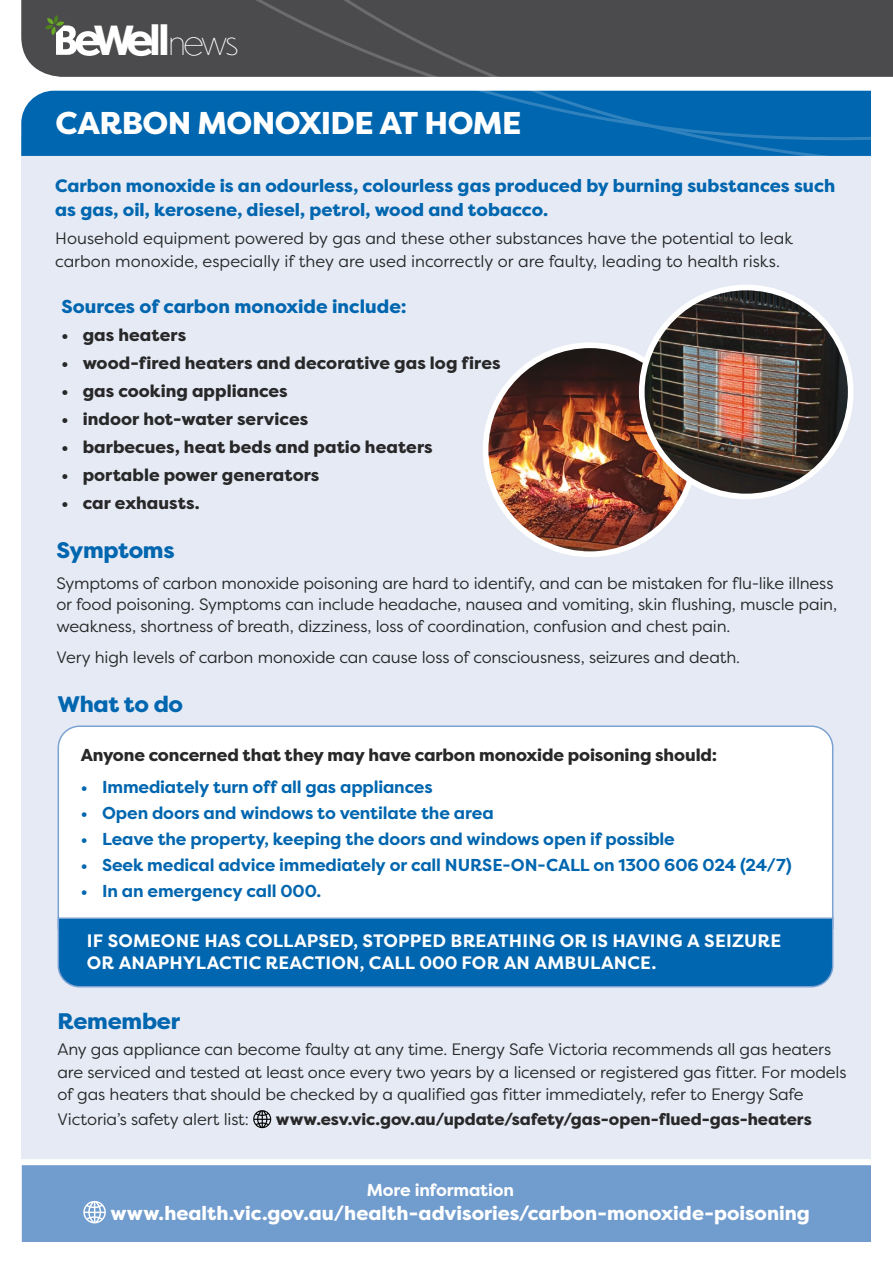
<style>
.page{position:relative;width:893px;height:1263px;background:#fff}
.page>*{position:absolute;margin:0;border:0;box-sizing:border-box;transform-origin:0 0}
.t1{font:700 39.3px "Dunbar Tall";color:#fff}
.t2{font:800 31.5px "Filson Pro";letter-spacing:-.02em;color:#fff}
.t3{font:800 22.5px "Filson Pro";letter-spacing:-.01em;color:#0066af}
.t4{font:800 19.5px "Filson Pro";color:#fff}
.t5{font:800 18.75px "Filson Pro";color:#0066af}
.t6{font:800 18px/24px "Filson Pro";color:#0066af}
.t7{font:700 18px/21.8px "Filson Pro";letter-spacing:.01em;color:#fff}
.t8{font:800 17.25px "Filson Pro";letter-spacing:.005em;color:#282829}
.t9{font:700 17.25px "Filson Pro";letter-spacing:-.01em;color:#0066af}
.t10{font:700 17.25px "Filson Pro";letter-spacing:-.01em;color:#fff}
.t11{font:16.5px/21.8px "Filson Pro";letter-spacing:-.01em;color:#282829}
.t12{font:800 16.5px "Filson Pro";letter-spacing:-.005em;color:#282829}
.s1{font-weight:200;font-size:29.85px}
</style>
<div class="page">
<div style="left:21px;top:136px;width:851px;height:1106px;background:#e5eaf5"></div>
<div style="left:872px;top:0;width:21px;height:77px;background:#4b4b4d"></div>
<div style="left:21px;top:0;width:851px;height:77px;background:#4b4b4d"></div>
<div style="left:22px;top:1163px;width:850px;height:79px;background:#709cce"></div>
<div style="left:21px;top:91px;width:335px;height:65px;background:#0066af"></div>
<svg style="left:253px;top:1110px;width:18px;height:18px"></svg>
<svg style="left:356px;top:91px;width:516px;height:65px;background:#0267af"></svg>
<div style="left:57px;top:725px;width:777px;height:192px;background:#fff"></div>
<div style="left:57px;top:917px;width:777px;height:71px;background:#0066af"></div>
<svg style="left:83px;top:1201px;width:23px;height:22px"></svg>
<div style="left:17px;top:1159px;width:865px;height:6px;background:#fff"></div>
<img style="left:486px;top:345px;width:208px;height:209px;border-radius:104px">
<div style="left:483px;top:342px;width:214px;height:215px;border:6px solid #fff;border-radius:50%"></div>
<img style="left:642px;top:287px;width:209px;height:209px;border-radius:104px">
<div style="left:639px;top:285px;width:214px;height:214px;border:6px solid #fff;border-radius:50%"></div>
<h1 class="t1" style="left:94px;top:11px;width:146px">Well<span class="s1">news</span></h1>
<h2 class="t2" style="left:56px;top:103px;width:467px">CARBON MONOXIDE AT HOME</h2>
<p class="t6" style="left:55px;top:174px;width:781px">Carbon monoxide is an odourless, colourless gas produced by burning substances such as gas, oil, kerosene, diesel, petrol, wood and tobacco.</p>
<p class="t11" style="left:55px;top:226px;width:739px;line-height:23.2px">Household equipment powered by gas and these other substances have the potential to leak carbon monoxide, especially if they are used incorrectly or are faulty, leading to health risks.</p>
<p class="t5" style="left:61px;top:294px;width:347px">Sources of carbon monoxide include:</p>
<p class="t8" style="left:61px;top:324px;width:126px">• gas heaters</p>
<p class="t8" style="left:61px;top:352px;width:441px">• wood-fired heaters and decorative gas log fires</p>
<p class="t8" style="left:61px;top:380px;width:228px">• gas cooking appliances</p>
<p class="t8" style="left:61px;top:408px;width:248px">• indoor hot-water services</p>
<p class="t8" style="left:61px;top:436px;width:373px">• barbecues, heat beds and patio heaters</p>
<p class="t8" style="left:61px;top:464px;width:259px">• portable power generators</p>
<p class="t8" style="left:61px;top:492px;width:140px">• car exhausts.</p>
<h3 class="t3" style="left:56px;top:536px;width:120px">Symptoms</h3>
<p class="t11" style="left:56px;top:572px;width:782px">Symptoms of carbon monoxide poisoning are hard to identify, and can be mistaken for flu-like illness or food poisoning. Symptoms can include headache, nausea and vomiting, skin flushing, muscle pain, weakness, shortness of breath, dizziness, loss of coordination, confusion and chest pain.</p>
<p class="t11" style="left:56px;top:645px;width:685px">Very high levels of carbon monoxide can cause loss of consciousness, seizures and death.</p>
<h3 class="t3" style="left:58px;top:690px;width:127px">What to do</h3>
<p class="t8" style="left:81px;top:744px;width:638px">Anyone concerned that they may have carbon monoxide poisoning should:</p>
<p class="t9" style="left:81px;top:776px;width:353px">• Immediately turn off all gas appliances</p>
<p class="t9" style="left:81px;top:802px;width:414px">• Open doors and windows to ventilate the area</p>
<p class="t9" style="left:81px;top:828px;width:596px">• Leave the property, keeping the doors and windows open if possible</p>
<p class="t9" style="left:81px;top:854px;width:713px">• Seek medical advice immediately or call NURSE-ON-CALL on 1300 606 024 (24/7)</p>
<p class="t9" style="left:81px;top:880px;width:242px">• In an emergency call 000.</p>
<p class="t7" style="left:87px;top:930px;width:696px">IF SOMEONE HAS COLLAPSED, STOPPED BREATHING OR IS HAVING A SEIZURE<br>OR ANAPHYLACTIC REACTION, CALL 000 FOR AN AMBULANCE.</p>
<h3 class="t3" style="left:58px;top:1007px;width:124px">Remember</h3>
<p class="t11" style="left:58px;top:1038px;width:790px;line-height:22.5px">Any gas appliance can become faulty at any time. Energy Safe Victoria recommends all gas heaters are serviced and tested at least once every two years by a licensed or registered gas fitter. For models of gas heaters that should be checked by a qualified gas fitter immediately, refer to Energy Safe</p>
<p class="t11" style="left:58px;top:1108px;width:193px">Victoria’s safety alert list:</p>
<p class="t12" style="left:276px;top:1109px;width:537px">www.esv.vic.gov.au/update/safety/gas-open-flued-gas-heaters</p>
<p class="t10" style="left:367px;top:1179px;width:149px">More information</p>
<p class="t4" style="left:110px;top:1201px;width:701px">www.health.vic.gov.au/health-advisories/carbon-monoxide-poisoning</p>
</div>
